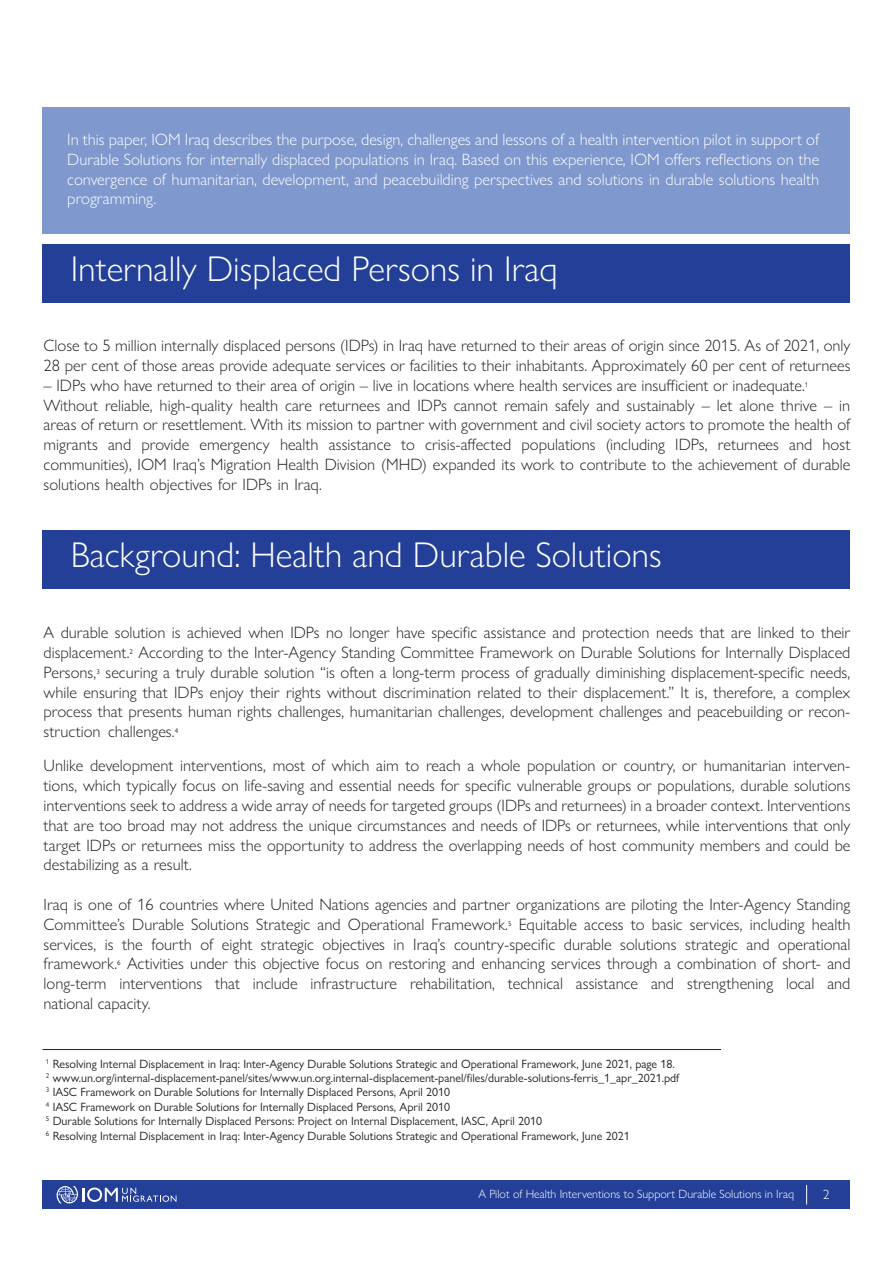
<style>
.page{position:relative;width:893px;height:1263px;background:#fff}
.page>*{position:absolute;margin:0;border:0;box-sizing:border-box;transform-origin:0 0}
.t1{font:300 36px "Gill Sans Nova";color:#fff}
.t2{font:300 16.5px/19.8px "Gill Sans Nova";color:#231f20;text-align:justify}
.t3{font:300 16.5px/19.8px "Gill Sans Nova";color:#fff;text-align:justify}
.t4{font:300 13.5px "Gill Sans Nova";color:#fff}
.t5{font:12px "Gill Sans Nova";color:#231f20}
.t6{font:300 12px "Gill Sans Nova";color:#fff}
.t7{font:7.05px "Gill Sans Nova";color:#231f20}
</style>
<div class="page">
<div style="left:43px;top:108px;width:807px;height:126px;background:#7f98cd"></div>
<div style="left:43px;top:244px;width:807px;height:58px;background:#233f97"></div>
<div style="left:43px;top:530px;width:807px;height:58px;background:#233f97"></div>
<div style="left:43px;top:1180px;width:807px;height:29px;background:#233f97"></div>
<svg style="left:57px;top:1186px;width:119px;height:17px"></svg>
<svg style="left:806px;top:1185px;width:1px;height:19px"></svg>
<hr style="left:43px;top:1049px;width:678px;height:1px;background:#231f20">
<p class="t3" style="left:67px;top:129px;width:753px">In this paper, IOM Iraq describes the purpose, design, challenges and lessons of a health intervention pilot in support of Durable Solutions for internally displaced populations in Iraq. Based on this experience, IOM offers reflections on the convergence of humanitarian, development, and peacebuilding perspectives and solutions in durable solutions health programming.</p>
<p class="t1" style="left:71px;top:247px;width:489px">Internally Displaced Persons in Iraq</p>
<p class="t2" style="left:44px;top:335px;width:808px">Close to 5 million internally displaced persons (IDPs) in Iraq have returned to their areas of origin since 2015. As of 2021, only<br>28 per cent of those areas provide adequate services or facilities to their inhabitants. Approximately 60 per cent of returnees</p>
<p class="t2" style="left:44px;top:375px;width:763px">– IDPs who have returned to their area of origin – live in locations where health services are insufficient or inadequate.</p>
<p class="t7" style="left:805px;top:380px;width:5px">1</p>
<p class="t2" style="left:44px;top:395px;width:808px">Without reliable, high-quality health care returnees and IDPs cannot remain safely and sustainably – let alone thrive – in areas of return or resettlement. With its mission to partner with government and civil society actors to promote the health of migrants and provide emergency health assistance to crisis-affected populations (including IDPs, returnees and host communities), IOM Iraq’s Migration Health Division (MHD) expanded its work to contribute to the achievement of durable solutions health objectives for IDPs in Iraq.</p>
<p class="t1" style="left:71px;top:533px;width:593px">Background: Health and Durable Solutions</p>
<p class="t2" style="left:44px;top:622px;width:808px">A durable solution is achieved when IDPs no longer have specific assistance and protection needs that are linked to their displacement.</p>
<p class="t7" style="left:130px;top:647px;width:5px">2</p>
<p class="t2" style="left:139px;top:642px;width:713px">According to the Inter-Agency Standing Committee Framework on Durable Solutions for Internally Displaced</p>
<p class="t2" style="left:44px;top:662px;width:808px;text-indent:62px">securing a truly durable solution “is often a long-term process of gradually diminishing displacement-specific needs, while ensuring that IDPs enjoy their rights without discrimination related to their displacement.” It is, therefore, a complex process that presents human rights challenges, humanitarian challenges, development challenges and peacebuilding or recon&shy;struction challenges.</p>
<p class="t2" style="left:44px;top:662px;width:54px">Persons,</p>
<p class="t7" style="left:96px;top:667px;width:5px">3</p>
<p class="t7" style="left:175px;top:726px;width:5px">4</p>
<p class="t2" style="left:44px;top:756px;width:808px">Unlike development interventions, most of which aim to reach a whole population or country, or humanitarian interven&shy;tions, which typically focus on life-saving and essential needs for specific vulnerable groups or populations, durable solutions interventions seek to address a wide array of needs for targeted groups (IDPs and returnees) in a broader context. Interventions that are too broad may not address the unique circumstances and needs of IDPs or returnees, while interventions that only target IDPs or returnees miss the opportunity to address the overlapping needs of host community members and could be destabilizing as a result.</p>
<p class="t2" style="left:44px;top:894px;width:808px">Iraq is one of 16 countries where United Nations agencies and partner organizations are piloting the Inter-Agency Standing<br>Committee’s Durable Solutions Strategic and Operational Framework.</p>
<p class="t2" style="left:44px;top:914px;width:808px;text-indent:475px">Equitable access to basic services, including health services, is the fourth of eight strategic objectives in Iraq’s country-specific durable solutions strategic and operational framework.</p>
<p class="t7" style="left:508px;top:919px;width:5px">5</p>
<p class="t2" style="left:44px;top:954px;width:808px;text-indent:83px">Activities under this objective focus on restoring and enhancing services through a combination of short- and long-term interventions that include infrastructure rehabilitation, technical assistance and strengthening local and national capacity.</p>
<p class="t7" style="left:117px;top:959px;width:5px">6</p>
<p class="t5" style="left:46px;top:1056px;width:630px"><sup>1</sup> Resolving Internal Displacement in Iraq: Inter-Agency Durable Solutions Strategic and Operational Framework, June 2021, page 18.</p>
<p class="t5" style="left:46px;top:1070px;width:635px"><sup>2</sup> www.un.org/internal-displacement-panel/sites/www.un.org.internal-displacement-panel/files/durable-solutions-ferris_1_apr_2021.pdf</p>
<p class="t5" style="left:46px;top:1085px;width:406px"><sup>3</sup> IASC Framework on Durable Solutions for Internally Displaced Persons, April 2010</p>
<p class="t5" style="left:46px;top:1099px;width:406px"><sup>4</sup> IASC Framework on Durable Solutions for Internally Displaced Persons, April 2010</p>
<p class="t5" style="left:46px;top:1114px;width:498px"><sup>5</sup> Durable Solutions for Internally Displaced Persons: Project on Internal Displacement, IASC, April 2010</p>
<p class="t5" style="left:46px;top:1128px;width:585px"><sup>6</sup> Resolving Internal Displacement in Iraq: Inter-Agency Durable Solutions Strategic and Operational Framework, June 2021</p>
<p class="t6" style="left:478px;top:1186px;width:317px">A Pilot of Health Interventions to Support Durable Solutions in Iraq</p>
<p class="t4" style="left:823px;top:1186px;width:8px">2</p>
</div>
